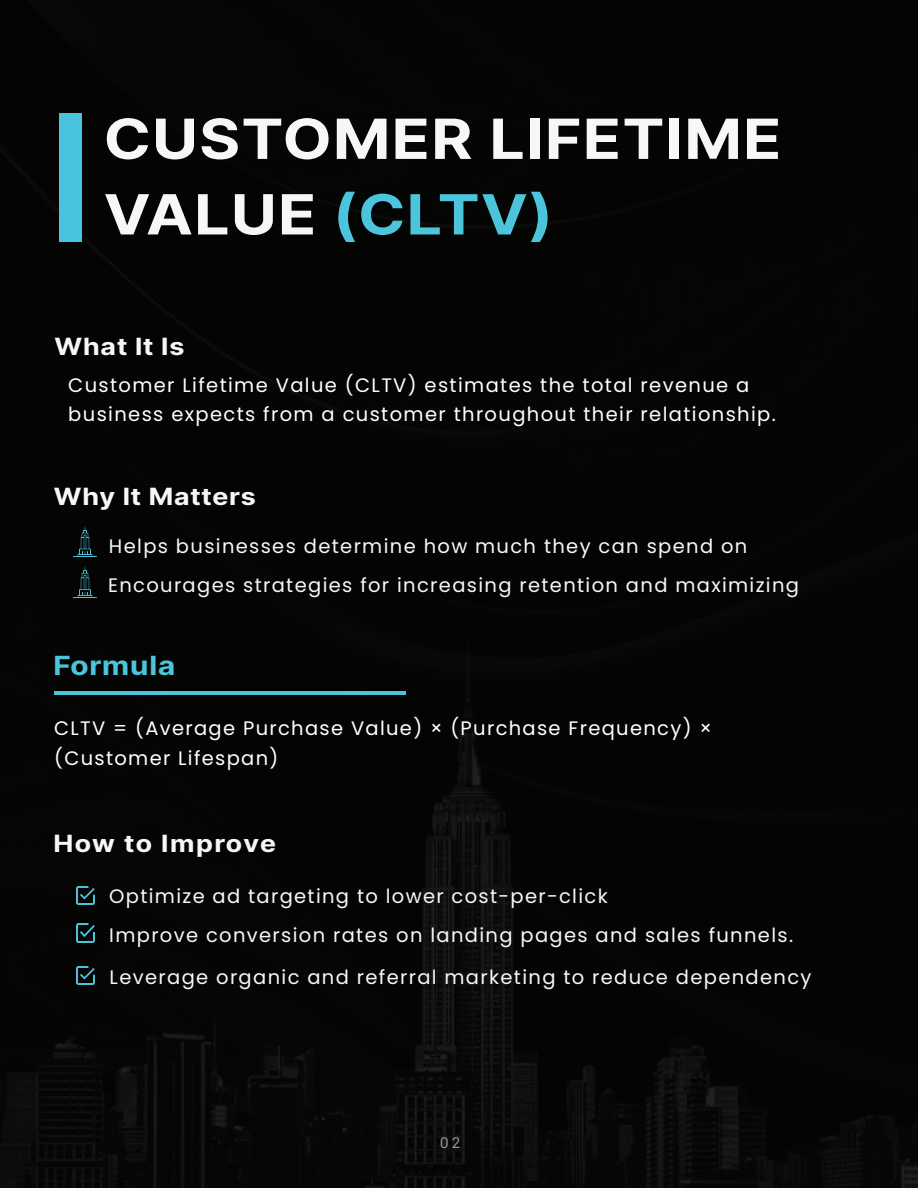
<style>
.page{position:relative;width:918px;height:1188px;background:#fff}
.page>*{position:absolute;margin:0;border:0;box-sizing:border-box;transform-origin:0 0}
.t1{font:700 63px/75.6px "Stage Grotesk";letter-spacing:.05em;color:#f6f8f8}
.t2{font:700 30px "Stage Grotesk";letter-spacing:.05em;color:#4bc4dc}
.t3{font:700 27px "Stage Grotesk";letter-spacing:.055em;color:#f6f8f8}
.t4{font:700 27px "Stage Grotesk";letter-spacing:.075em;color:#f6f8f8}
.t5{font:19.5px/39.2px "Poppins";letter-spacing:.07em;color:#f6f8f8}
.t6{font:19.5px/28.5px "Poppins";letter-spacing:.07em;color:#fff}
.t7{font:15px "Roboto Flex";color:#959393}
.s1{color:#4bc4dc}
</style>
<div class="page">
<div style="left:0;top:0;width:917px;height:1187px;background:#040503"></div>
<div style="left:59px;top:113px;width:23px;height:129px;background:#49c4dc"></div>
<hr style="left:54px;top:691px;width:352px;height:4px;background:#4ac3db">
<img style="left:70px;top:527px;width:30px;height:30px">
<img style="left:71px;top:568px;width:29px;height:29px">
<img style="left:76px;top:924px;width:19px;height:18px">
<img style="left:76px;top:966px;width:19px;height:19px">
<img style="left:76px;top:886px;width:19px;height:19px">
<h1 class="t1" style="left:105px;top:98px;width:677px">CUSTOMER LIFETIME<br>VALUE <span class="s1">(CLTV)</span></h1>
<h3 class="t3" style="left:55px;top:329px;width:131px">What It Is</h3>
<p class="t6" style="left:68px;top:371px;width:709px">Customer Lifetime Value (CLTV) estimates the total revenue a business expects from a customer throughout their relationship.</p>
<h3 class="t3" style="left:54px;top:479px;width:203px">Why It Matters</h3>
<p class="t5" style="left:108px;top:527px;width:693px">Helps businesses determine how much they can spend on<br>Encourages strategies for increasing retention and maximizing</p>
<h2 class="t2" style="left:54px;top:646px;width:123px">Formula</h2>
<p class="t6" style="left:54px;top:713px;width:659px;line-height:30px">CLTV = (Average Purchase Value) × (Purchase Frequency) × (Customer Lifespan)</p>
<h3 class="t4" style="left:54px;top:825px;width:223px">How to Improve</h3>
<p class="t5" style="left:109px;top:877px;width:685px">Optimize ad targeting to lower cost-per-click<br>Improve conversion rates on landing pages and sales funnels.</p>
<p class="t5" style="left:110px;top:957px;width:703px">Leverage organic and referral marketing to reduce dependency</p>
<p class="t7" style="left:440px;top:1130px;width:21px">02</p>
</div>
